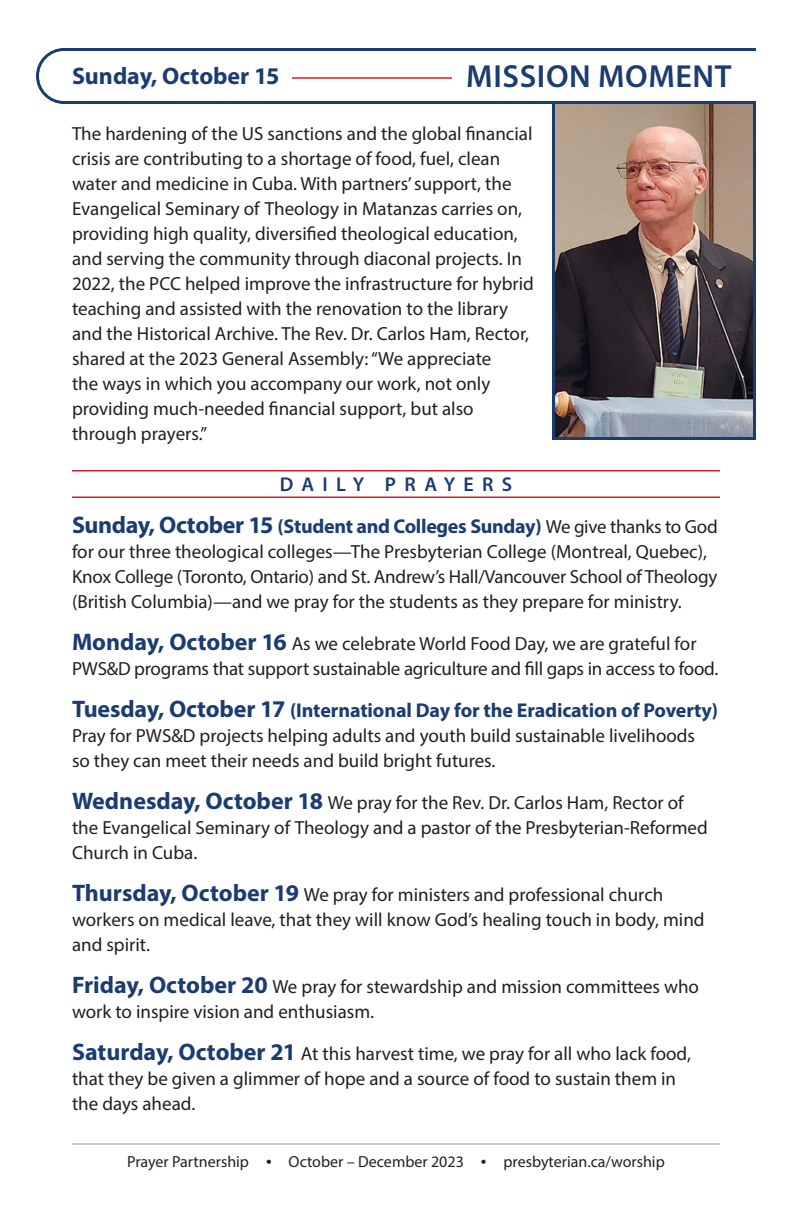
<style>
.page{position:relative;width:792px;height:1224px;background:#fff}
.page>*{position:absolute;margin:0;border:0;box-sizing:border-box;transform-origin:0 0}
.t1{font:600 32px "Myriad Pro";letter-spacing:.02em;color:#1a3c71}
.t2{font:700 24px "Myriad Pro";color:#1a3c71}
.t3{font:700 20px "Myriad Pro";letter-spacing:-.015em;color:#1a3c71}
.t4{font:600 20px "Myriad Pro";letter-spacing:.42em;color:#1a3c71}
.t5{font:19px/25px "Myriad Pro";color:#231f20}
.t6{font:16px "Myriad Pro";color:#231f20}
.s1{font-size:24px}
.s2{font-weight:400;font-size:19px;color:#231f20}
.s3{font-weight:700;font-size:24px;color:#1a3c71}
.s4{font-size:20px}
</style>
<div class="page">
<hr style="left:72px;top:1144px;width:648px;height:1px;background:#939598">
<img style="left:556px;top:104px;width:196px;height:332px">
<div style="left:552px;top:96px;width:204px;height:344px;border:3px solid #1a3c71"></div>
<svg style="left:36px;top:48px;width:720px;height:56px"></svg>
<hr style="left:72px;top:470px;width:648px;height:2px;background:#d3202c">
<hr style="left:72px;top:496px;width:648px;height:2px;background:#d3202c">
<hr style="left:292px;top:77px;width:160px;height:2px;background:#d3202c">
<p class="t2" style="left:72px;top:67px;width:209px">Sunday, October 15</p>
<p class="t1" style="left:466px;top:64px;width:267px">MISSION MOMENT</p>
<p class="t5" style="left:72px;top:123px;width:463px">The hardening of the US sanctions and the global financial crisis are contributing to a shortage of food, fuel, clean water and medicine in Cuba. With partners’ support, the Evangelical Seminary of Theology in Matanzas carries on, providing high quality, diversified theological education, and serving the community through diaconal projects. In 2022, the PCC helped improve the infrastructure for hybrid teaching and assisted with the renovation to the library and the Historical Archive. The Rev. Dr. Carlos Ham, Rector, shared at the 2023 General Assembly: “We appreciate<br>the ways in which you accompany our work, not only providing much-needed financial support, but also through prayers.”</p>
<p class="t4" style="left:280px;top:476px;width:234px">DAILY PRAYERS</p>
<p class="t3" style="left:72px;top:518px;width:647px"><span class="s1">Sunday, October 15</span> (Student and Colleges Sunday) <span class="s2">We give thanks to God</span></p>
<p class="t5" style="left:72px;top:540px;width:647px">for our three theological colleges—The Presbyterian College (Montreal, Quebec),<br>Knox College (Toronto, Ontario) and St. Andrew’s Hall/Vancouver School of Theology (British Columbia)—and we pray for the students as they prepare for ministry.</p>
<p class="t5" style="left:72px;top:632px;width:648px"><span class="s3">Monday, October 16</span> As we celebrate World Food Day, we are grateful for<br>PWS&amp;D programs that support sustainable agriculture and fill gaps in access to food.</p>
<p class="t3" style="left:72px;top:702px;width:648px"><span class="s1">Tuesday, October 17</span> (International Day for the Eradication of Poverty)</p>
<p class="t5" style="left:72px;top:724px;width:625px">Pray for PWS&amp;D projects helping adults and youth build sustainable livelihoods so they can meet their needs and build bright futures.</p>
<p class="t5" style="left:72px;top:791px;width:637px"><span class="s3">Wednesday, October 18</span> We pray for the Rev. Dr. Carlos Ham, Rector of the Evangelical Seminary of Theology and a pastor of the Presbyterian-Reformed<br>Church in Cuba.</p>
<p class="t5" style="left:72px;top:883px;width:634px"><span class="s3">Thursday, October 19</span> We pray for ministers and professional church workers on medical leave, that they will know God’s healing touch in body, mind and spirit.</p>
<p class="t5" style="left:72px;top:975px;width:629px"><span class="s3">Friday, October 20</span> We pray for stewardship and mission committees who work to inspire vision and enthusiasm.</p>
<p class="t5" style="left:72px;top:1042px;width:621px"><span class="s3">Saturday, October 21</span> At this harvest time, we pray for all who lack food, that they be given a glimmer of hope and a source of food to sustain them in the days ahead.</p>
<p class="t6" style="left:127px;top:1156px;width:539px">Prayer Partnership <span class="s4">•</span> October – December 2023 <span class="s4">•</span> presbyterian.ca/worship</p>
</div>
